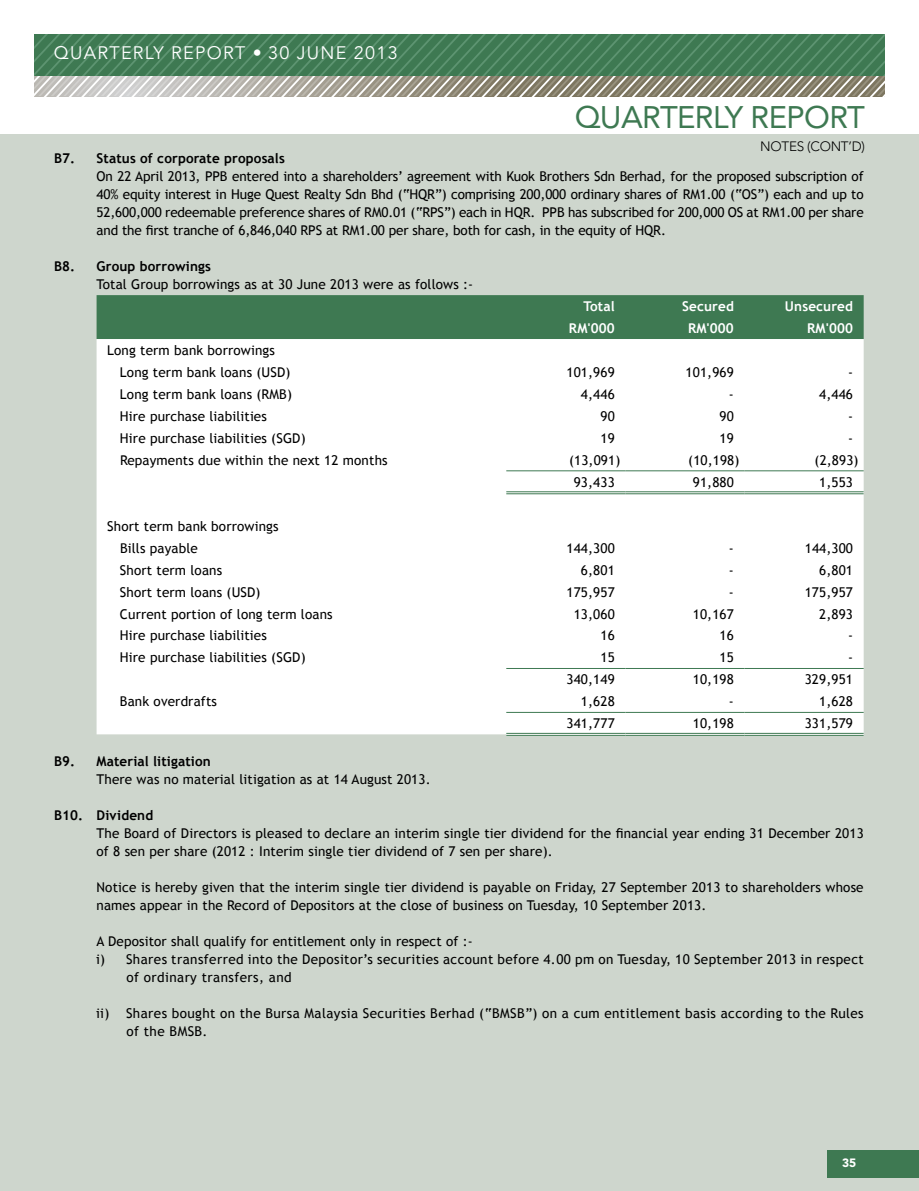
<style>
.page{position:relative;width:919px;height:1191px;background:#fff}
.page>*{position:absolute;margin:0;border:0;box-sizing:border-box;transform-origin:0 0}
.t1{font:30.9px "Avenir LT Std";letter-spacing:-.02em;color:#3e7952}
.t2{font:18px "Avenir LT Std";letter-spacing:.07em;color:#fff}
.t3{font:13.5px/18px "Trebuchet MS";letter-spacing:.01em;color:#000}
.t4{font:13.5px/18px "Trebuchet MS";letter-spacing:.03em;color:#000}
.t5{font:700 13.5px "Trebuchet MS";letter-spacing:.01em;color:#000}
.t6{font:700 13.5px "Trebuchet MS";letter-spacing:.01em;color:#fff}
.t7{font:300 13.5px "Avenir LT Std";letter-spacing:-.02em;color:#000}
.t8{font:900 12px "Avenir LT Std";color:#fff}
</style>
<div class="page">
<div style="left:0;top:134px;width:918px;height:1057px;background:#ced6cd"></div>
<div style="left:97px;top:295px;width:766px;height:44px;background:#3e7952"></div>
<div style="left:97px;top:339px;width:766px;height:395px;background:#fff"></div>
<hr style="left:506px;top:491px;width:119px;height:3px;background:#fff">
<hr style="left:625px;top:491px;width:119px;height:3px;background:#fff">
<hr style="left:744px;top:491px;width:119px;height:3px;background:#fff">
<hr style="left:506px;top:733px;width:119px;height:3px;background:#fff">
<hr style="left:625px;top:733px;width:119px;height:3px;background:#fff">
<hr style="left:744px;top:733px;width:119px;height:3px;background:#fff">
<hr style="left:506px;top:470px;width:119px;height:1px;background:#3e7952">
<hr style="left:625px;top:470px;width:119px;height:1px;background:#3e7952">
<hr style="left:744px;top:470px;width:119px;height:1px;background:#3e7952">
<hr style="left:506px;top:491px;width:119px;height:1px;background:#3e7952">
<hr style="left:506px;top:493px;width:119px;height:1px;background:#3e7952">
<hr style="left:625px;top:491px;width:119px;height:1px;background:#3e7952">
<hr style="left:625px;top:493px;width:119px;height:1px;background:#3e7952">
<hr style="left:744px;top:491px;width:119px;height:1px;background:#3e7952">
<hr style="left:744px;top:493px;width:119px;height:1px;background:#3e7952">
<hr style="left:506px;top:668px;width:119px;height:1px;background:#3e7952">
<hr style="left:625px;top:668px;width:119px;height:1px;background:#3e7952">
<hr style="left:744px;top:668px;width:119px;height:1px;background:#3e7952">
<hr style="left:506px;top:712px;width:119px;height:1px;background:#3e7952">
<hr style="left:625px;top:712px;width:119px;height:1px;background:#3e7952">
<hr style="left:744px;top:712px;width:119px;height:1px;background:#3e7952">
<hr style="left:506px;top:733px;width:119px;height:1px;background:#3e7952">
<hr style="left:506px;top:735px;width:119px;height:1px;background:#3e7952">
<hr style="left:625px;top:733px;width:119px;height:1px;background:#3e7952">
<hr style="left:625px;top:735px;width:119px;height:1px;background:#3e7952">
<hr style="left:744px;top:733px;width:119px;height:1px;background:#3e7952">
<hr style="left:744px;top:735px;width:119px;height:1px;background:#3e7952">
<div style="left:827px;top:1150px;width:91px;height:27px;background:#3e7952"></div>
<svg style="left:34px;top:96px;width:849px;height:1px"></svg>
<svg style="left:34px;top:34px;width:850px;height:62px;background:#668c6f"></svg>
<h2 class="t2" style="left:54px;top:42px;width:345px">QUARTERLY REPORT • 30 JUNE 2013</h2>
<h1 class="t1" style="left:574px;top:99px;width:292px">QUARTERLY REPORT</h1>
<p class="t7" style="left:760px;top:138px;width:106px">NOTES (CONT’D)</p>
<p class="t5" style="left:54px;top:150px;width:232px">B7. Status of corporate proposals</p>
<p class="t3" style="left:97px;top:167px;width:768px;text-align:justify">On 22 April 2013, PPB entered into a shareholders’ agreement with Kuok Brothers Sdn Berhad, for the proposed subscription of 40% equity interest in Huge Quest Realty Sdn Bhd (“HQR”) comprising 200,000 ordinary shares of RM1.00 (“OS”) each and up to 52,600,000 redeemable preference shares of RM0.01 (“RPS”) each in HQR. PPB has subscribed for 200,000 OS at RM1.00 per share and the first tranche of 6,846,040 RPS at RM1.00 per share, both for cash, in the equity of HQR.</p>
<p class="t5" style="left:54px;top:258px;width:158px">B8. Group borrowings</p>
<p class="t3" style="left:97px;top:275px;width:378px">Total Group borrowings as at 30 June 2013 were as follows :-</p>
<p class="t6" style="left:583px;top:298px;width:33px">Total</p>
<p class="t6" style="left:682px;top:298px;width:53px">Secured</p>
<p class="t6" style="left:784px;top:298px;width:70px">Unsecured</p>
<p class="t6" style="left:569px;top:320px;width:47px">RM'000</p>
<p class="t6" style="left:688px;top:320px;width:47px">RM'000</p>
<p class="t6" style="left:807px;top:320px;width:47px">RM'000</p>
<p class="t3" style="left:120px;top:339px;width:172px;line-height:21.9px;text-indent:-13px">Long term bank borrowings<br>Long term bank loans (USD)</p>
<p class="t3" style="left:566px;top:363px;width:50px">101,969</p>
<p class="t3" style="left:685px;top:363px;width:50px">101,969</p>
<p class="t3" style="left:848px;top:363px;width:6px">-</p>
<p class="t3" style="left:120px;top:385px;width:173px">Long term bank loans (RMB)</p>
<p class="t3" style="left:581px;top:385px;width:35px">4,446</p>
<p class="t3" style="left:729px;top:385px;width:6px">-</p>
<p class="t3" style="left:819px;top:385px;width:35px">4,446</p>
<p class="t3" style="left:120px;top:407px;width:148px">Hire purchase liabilities</p>
<p class="t3" style="left:600px;top:407px;width:16px">90</p>
<p class="t3" style="left:719px;top:407px;width:16px">90</p>
<p class="t3" style="left:848px;top:407px;width:6px">-</p>
<p class="t3" style="left:120px;top:429px;width:187px">Hire purchase liabilities (SGD)</p>
<p class="t3" style="left:600px;top:429px;width:16px">19</p>
<p class="t3" style="left:719px;top:429px;width:16px">19</p>
<p class="t3" style="left:848px;top:429px;width:6px">-</p>
<p class="t3" style="left:120px;top:451px;width:269px">Repayments due within the next 12 months</p>
<p class="t3" style="left:569px;top:451px;width:53px">(13,091)</p>
<p class="t3" style="left:688px;top:451px;width:53px">(10,198)</p>
<p class="t3" style="left:814px;top:451px;width:45px">(2,893)</p>
<p class="t3" style="left:573px;top:473px;width:42px">93,433</p>
<p class="t3" style="left:692px;top:473px;width:42px">91,880</p>
<p class="t3" style="left:819px;top:473px;width:35px">1,553</p>
<p class="t3" style="left:120px;top:515px;width:160px;line-height:21.9px;text-indent:-13px">Short term bank borrowings<br>Bills payable</p>
<p class="t3" style="left:566px;top:539px;width:50px">144,300</p>
<p class="t3" style="left:729px;top:539px;width:6px">-</p>
<p class="t3" style="left:804px;top:539px;width:50px">144,300</p>
<p class="t3" style="left:120px;top:561px;width:104px">Short term loans</p>
<p class="t3" style="left:581px;top:561px;width:35px">6,801</p>
<p class="t3" style="left:729px;top:561px;width:6px">-</p>
<p class="t3" style="left:819px;top:561px;width:35px">6,801</p>
<p class="t3" style="left:120px;top:583px;width:142px">Short term loans (USD)</p>
<p class="t3" style="left:566px;top:583px;width:50px">175,957</p>
<p class="t3" style="left:729px;top:583px;width:6px">-</p>
<p class="t3" style="left:804px;top:583px;width:50px">175,957</p>
<p class="t3" style="left:120px;top:605px;width:214px">Current portion of long term loans</p>
<p class="t3" style="left:573px;top:605px;width:42px">13,060</p>
<p class="t3" style="left:692px;top:605px;width:42px">10,167</p>
<p class="t3" style="left:819px;top:605px;width:35px">2,893</p>
<p class="t3" style="left:120px;top:627px;width:148px">Hire purchase liabilities</p>
<p class="t3" style="left:600px;top:627px;width:16px">16</p>
<p class="t3" style="left:719px;top:627px;width:16px">16</p>
<p class="t3" style="left:848px;top:627px;width:6px">-</p>
<p class="t3" style="left:120px;top:649px;width:187px">Hire purchase liabilities (SGD)</p>
<p class="t3" style="left:600px;top:649px;width:16px">15</p>
<p class="t3" style="left:719px;top:649px;width:16px">15</p>
<p class="t3" style="left:848px;top:649px;width:6px">-</p>
<p class="t3" style="left:566px;top:671px;width:50px">340,149</p>
<p class="t3" style="left:692px;top:671px;width:42px">10,198</p>
<p class="t3" style="left:804px;top:671px;width:50px">329,951</p>
<p class="t3" style="left:120px;top:693px;width:98px">Bank overdrafts</p>
<p class="t3" style="left:581px;top:693px;width:35px">1,628</p>
<p class="t3" style="left:729px;top:693px;width:6px">-</p>
<p class="t3" style="left:819px;top:693px;width:35px">1,628</p>
<p class="t3" style="left:566px;top:714px;width:50px">341,777</p>
<p class="t3" style="left:692px;top:714px;width:42px">10,198</p>
<p class="t3" style="left:804px;top:714px;width:50px">331,579</p>
<p class="t5" style="left:54px;top:752px;width:158px">B9. Material litigation</p>
<p class="t3" style="left:97px;top:770px;width:335px">There was no material litigation as at 14 August 2013.</p>
<p class="t5" style="left:54px;top:806px;width:101px">B10. Dividend</p>
<p class="t3" style="left:97px;top:824px;width:768px">The Board of Directors is pleased to declare an interim single tier dividend for the financial year ending 31 December 2013 of 8 sen per share (2012 : Interim single tier dividend of 7 sen per share).</p>
<p class="t3" style="left:97px;top:878px;width:768px">Notice is hereby given that the interim single tier dividend is payable on Friday, 27 September 2013 to shareholders whose names appear in the Record of Depositors at the close of business on Tuesday, 10 September 2013.</p>
<p class="t3" style="left:97px;top:932px;width:378px">A Depositor shall qualify for entitlement only in respect of :-</p>
<p class="t4" style="left:96px;top:950px;width:769px">i) Shares transferred into the Depositor’s securities account before 4.00 pm on Tuesday, 10 September 2013 in respect</p>
<p class="t4" style="left:126px;top:968px;width:167px">of ordinary transfers, and</p>
<p class="t4" style="left:126px;top:1004px;width:738px;text-indent:-30px">ii) Shares bought on the Bursa Malaysia Securities Berhad (“BMSB”) on a cum entitlement basis according to the Rules of the BMSB.</p>
<p class="t8" style="left:842px;top:1155px;width:16px">35</p>
</div>
